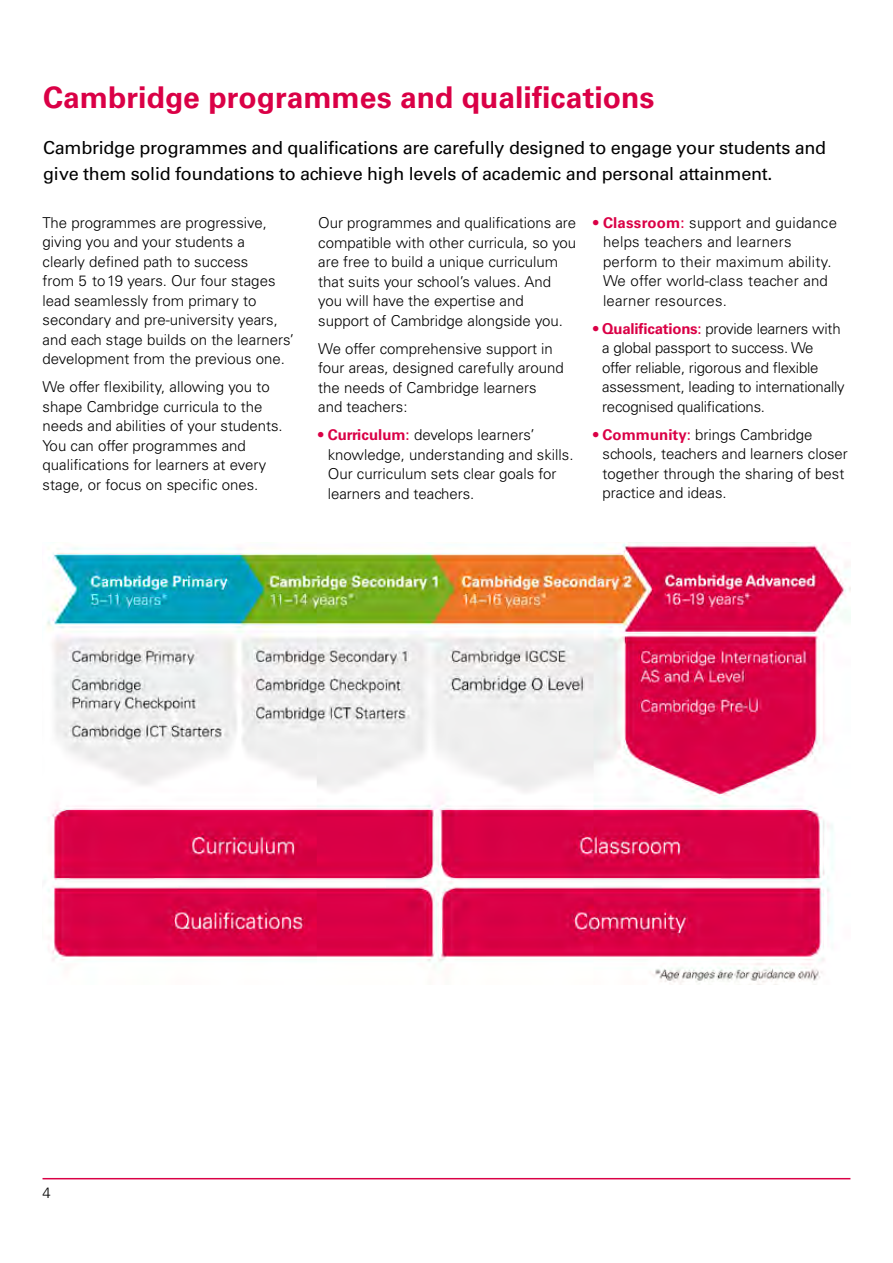
<style>
.page{position:relative;width:893px;height:1263px;background:#fff}
.page>*{position:absolute;margin:0;border:0;box-sizing:border-box;transform-origin:0 0}
.t1{font:700 30px "Univers";color:#da0046}
.t2{font:18px/25.5px "Univers";letter-spacing:-.015em;color:#000}
.t3{font:300 15px/19.5px "Univers";color:#000}
.s1{font-weight:400;color:#da0046}
.s2{font-weight:700;color:#da0046}
</style>
<div class="page">
<hr style="left:43px;top:1178px;width:807px;height:1px;background:#da0046">
<img style="left:47px;top:542px;width:803px;height:442px">
<h1 class="t1" style="left:43px;top:79px;width:613px">Cambridge programmes and qualifications</h1>
<p class="t2" style="left:43px;top:135px;width:785px">Cambridge programmes and qualifications are carefully designed to engage your students and give them solid foundations to achieve high levels of academic and personal attainment.</p>
<p class="t3" style="left:43px;top:213px;width:253px">The programmes are progressive, giving you and your students a<br>clearly defined path to success<br>from 5 to 19 years. Our four stages lead seamlessly from primary to secondary and pre-university years, and each stage builds on the learners’ development from the previous one.</p>
<p class="t3" style="left:43px;top:377px;width:242px">We offer flexibility, allowing you to shape Cambridge curricula to the needs and abilities of your students.<br>You can offer programmes and qualifications for learners at every stage, or focus on specific ones.</p>
<p class="t3" style="left:318px;top:213px;width:259px">Our programmes and qualifications are compatible with other curricula, so you are free to build a unique curriculum that suits your school’s values. And you will have the expertise and support of Cambridge alongside you.</p>
<p class="t3" style="left:318px;top:338px;width:247px">We offer comprehensive support in four areas, designed carefully around the needs of Cambridge learners and teachers:</p>
<p class="t3" style="left:328px;top:425px;width:247px;text-indent:-9px"><span class="s1">•</span> <span class="s2">Curriculum</span><span class="s1">:</span> develops learners’ knowledge, understanding and skills.<br>Our curriculum sets clear goals for learners and teachers.</p>
<p class="t3" style="left:603px;top:213px;width:235px;text-indent:-10px"><span class="s1">•</span> <span class="s2">Classroom</span><span class="s1">:</span> support and guidance helps teachers and learners perform to their maximum ability.<br>We offer world-class teacher and learner resources.</p>
<p class="t3" style="left:602px;top:319px;width:244px;text-indent:-9px"><span class="s1">•</span> <span class="s2">Qualifications</span><span class="s1">:</span> provide learners with a global passport to success. We offer reliable, rigorous and flexible assessment, leading to internationally recognised qualifications.</p>
<p class="t3" style="left:603px;top:425px;width:247px;text-indent:-9px"><span class="s1">•</span> <span class="s2">Community</span><span class="s1">:</span> brings Cambridge schools, teachers and learners closer together through the sharing of best practice and ideas.</p>
<p class="t3" style="left:43px;top:1183px;width:10px">4</p>
</div>
